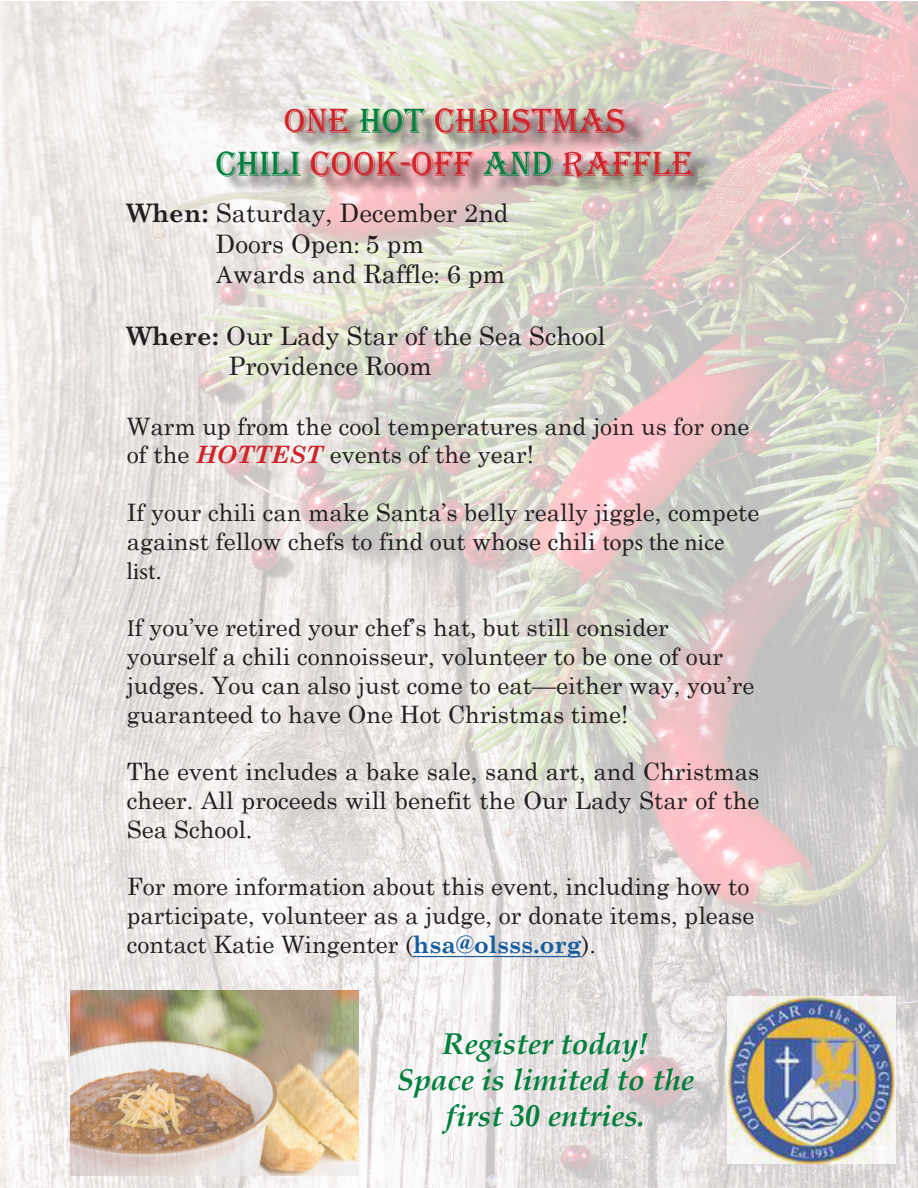
<style>
.page{position:relative;width:918px;height:1188px;background:#fff}
.page>*{position:absolute;margin:0;border:0;box-sizing:border-box;transform-origin:0 0}
.t1{font:36px/43.2px "Algerian";color:#d1232a;text-align:center}
.t2{font:italic 700 30px/36px "Book Antiqua";color:#007f3d;text-align:center}
.t3{font:25.5px/30.6px "Century Schoolbook";color:#231f20}
.t4{font:24px/28.8px "Century Schoolbook";color:#231f20}
.s1{color:#007f3d}
.s2{font-weight:700}
.s3{font-family:"Minion Pro"}
.s4{font-weight:700;font-style:italic;color:#d1232a}
.s5{font-weight:700;color:#175d9e}
</style>
<div class="page">
<img style="left:0;top:1px;width:918px;height:1187px">
<div style="left:223px;top:115px;width:493px;height:85px;background:#231f20;opacity:.75"></div>
<img style="left:728px;top:997px;width:168px;height:166px">
<img style="left:70px;top:990px;width:289px;height:185px">
<hr style="left:413px;top:956px;width:169px;height:1px;background:#175d9e">
<p class="t1" style="left:216px;top:100px;width:480px">ONE <span class="s1">HOT</span> CHRISTMAS<br><span class="s1">CHILI</span> COOK-OFF <span class="s1">AND</span> RAFFLE</p>
<p class="t3" style="left:216px;top:196px;width:295px;text-indent:-89px"><span class="s2">When:</span> Saturday, December 2nd<br>Doors Open<span class="s3">:</span> 5 pm<br><span class="s3">A</span>wards and Raffle<span class="s3">:</span> 6 pm</p>
<p class="t3" style="left:228px;top:318px;width:379px;text-indent:-102px"><span class="s2">Where:</span> Our Lady Star of the Sea School<br>Providence Room</p>
<p class="t4" style="left:127px;top:409px;width:624px">Warm up from the cool temperatures and join us for one of the <span class="s4">HOTTEST</span> events of the year!</p>
<p class="t4" style="left:127px;top:496px;width:634px">If your chili can make Santa’s belly really jiggle, compete against fellow chefs to find out whose chili <span class="s3">tops the nice list</span>.</p>
<p class="t4" style="left:127px;top:611px;width:629px"><span class="s3">I</span>f you’ve retired your chef’s hat<span class="s3">,</span> but still consider yourself a chili connoisseur, volunteer to be one of our judges. You can also just come to eat—either way, you’re guaranteed to have One Hot Christmas time!</p>
<p class="t4" style="left:127px;top:755px;width:634px;text-align:justify">The event includes a bake sale, sand art, and Christmas cheer. All proceeds will benefit the Our Lady Star of the Sea School.</p>
<p class="t4" style="left:127px;top:870px;width:629px">For more information about this event, including how to participate, volunteer as a judge, or donate items, please contact Katie Wingenter (<span class="s5">hsa@olsss.org</span>).</p>
<p class="t2" style="left:397px;top:1026px;width:298px">Register today!<br>Space is limited to the first 30 entries.</p>
</div>
